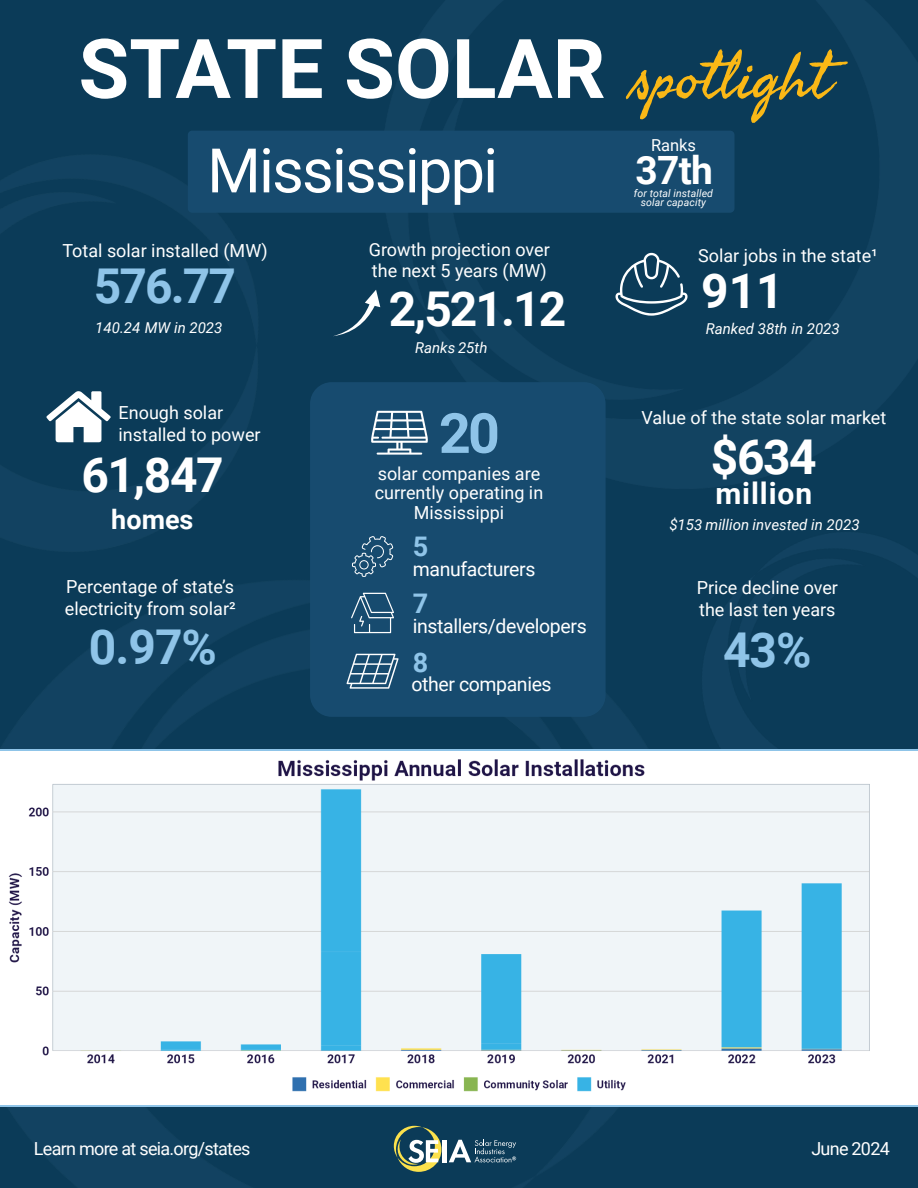
<style>
.page{position:relative;width:918px;height:1188px;background:#0b3b58}
.page>*{position:absolute;margin:0;border:0;box-sizing:border-box;transform-origin:0 0}
.t1{font:700 82.5px "Roboto";color:#fff}
.t2{font:61.5px "Roboto";letter-spacing:-.03em;color:#fff}
.t3{font:700 55.5px "Roboto";color:#8fc4e8}
.t4{font:700 48px "Roboto";letter-spacing:-.03em;color:#fff}
.t5{font:700 48px "Roboto";letter-spacing:-.04em;color:#8fc4e8}
.t6{font:700 39px "Roboto";color:#fff}
.t7{font:700 30px "Roboto";letter-spacing:.03em;color:#fff}
.t8{font:700 27px "Roboto";color:#fff}
.t9{font:700 27px "Roboto";color:#8fc4e8}
.t10{font:19.5px "Roboto";letter-spacing:-.02em;color:#fff}
.t11{font:18px/21.6px "Roboto";color:#fff}
.t12{font:18px "Roboto";letter-spacing:-.04em;color:#fff}
.t13{font:16.5px "Roboto";color:#fff}
.t14{font:italic 15px "Roboto";color:#fff}
.t15{font:italic 10.5px/9px "Roboto";letter-spacing:.01em;color:#fff;text-align:center}
.s1{font-family:"Seaweed Script Pro";font-weight:400;font-size:64.5px;color:#fab816}
</style>
<div class="page">
<svg style="left:394px;top:1126px;width:47px;height:46px"></svg>
<div style="left:442px;top:1140px;width:5px;height:22px;background:#fff"></div>
<svg style="left:449px;top:1140px;width:67px;height:22px"></svg>
<svg style="left:334px;top:290px;width:46px;height:46px"></svg>
<svg style="left:46px;top:391px;width:65px;height:51px"></svg>
<svg style="left:616px;top:253px;width:72px;height:63px"></svg>
<div style="left:310px;top:382px;width:296px;height:335px;background:#184c70;border-radius:22px"></div>
<svg style="left:371px;top:411px;width:57px;height:44px"></svg>
<svg style="left:352px;top:536px;width:41px;height:41px"></svg>
<svg style="left:351px;top:593px;width:43px;height:40px"></svg>
<svg style="left:347px;top:654px;width:52px;height:35px"></svg>
<div style="left:188px;top:131px;width:546px;height:82px;background:#184c70;border-radius:4px"></div>
<img style="left:0;top:752px;width:918px;height:353px">
<h1 class="t1" style="left:79px;top:11px;width:753px">STATE SOLAR <span class="s1">spotlight</span></h1>
<h2 class="t2" style="left:207px;top:127px;width:292px">Mississippi</h2>
<p class="t13" style="left:651px;top:134px;width:47px">Ranks</p>
<h3 class="t6" style="left:635px;top:143px;width:79px">37th</h3>
<p class="t15" style="left:634px;top:188px;width:81px">for total installed solar capacity</p>
<p class="t11" style="left:369px;top:238px;width:183px">Growth projection over the next 5 years (MW)</p>
<p class="t11" style="left:62px;top:240px;width:207px">Total solar installed (MW)</p>
<p class="t11" style="left:698px;top:244px;width:181px">Solar jobs in the state¹</p>
<h3 class="t5" style="left:94px;top:252px;width:144px">576.77</h3>
<h3 class="t4" style="left:701px;top:257px;width:84px">911</h3>
<h3 class="t4" style="left:389px;top:276px;width:179px">2,521.12</h3>
<p class="t14" style="left:95px;top:317px;width:129px">140.24 MW in 2023</p>
<p class="t14" style="left:706px;top:318px;width:136px">Ranked 38th in 2023</p>
<p class="t14" style="left:415px;top:338px;width:74px">Ranks 25th</p>
<p class="t11" style="left:119px;top:401px;width:144px">Enough solar installed to power</p>
<h3 class="t4" style="left:81px;top:442px;width:144px">61,847</h3>
<h3 class="t8" style="left:111px;top:500px;width:84px">homes</h3>
<p class="t11" style="left:65px;top:575px;width:172px">Percentage of state’s electricity from solar²</p>
<h3 class="t5" style="left:89px;top:613px;width:130px">0.97%</h3>
<h3 class="t3" style="left:439px;top:394px;width:62px">20</h3>
<p class="t11" style="left:378px;top:462px;width:164px">solar companies are</p>
<p class="t11" style="left:375px;top:482px;width:170px;line-height:20px;text-align:center">currently operating in<br>Mississippi</p>
<h3 class="t9" style="left:413px;top:528px;width:17px">5</h3>
<p class="t10" style="left:413px;top:556px;width:124px">manufacturers</p>
<h3 class="t9" style="left:413px;top:584px;width:17px">7</h3>
<p class="t10" style="left:413px;top:612px;width:175px">installers/developers</p>
<h3 class="t9" style="left:413px;top:644px;width:17px">8</h3>
<p class="t10" style="left:411px;top:670px;width:142px">other companies</p>
<p class="t11" style="left:641px;top:406px;width:246px">Value of the state solar market</p>
<h3 class="t4" style="left:711px;top:423px;width:107px">$634</h3>
<h3 class="t7" style="left:715px;top:473px;width:98px">million</h3>
<p class="t14" style="left:669px;top:515px;width:192px">$153 million invested in 2023</p>
<p class="t11" style="left:697px;top:576px;width:143px">Price decline over the last ten years</p>
<h3 class="t5" style="left:723px;top:616px;width:90px">43%</h3>
<p class="t12" style="left:34px;top:1136px;width:218px">Learn more at seia.org/states</p>
<p class="t12" style="left:811px;top:1136px;width:80px">June 2024</p>
</div>
